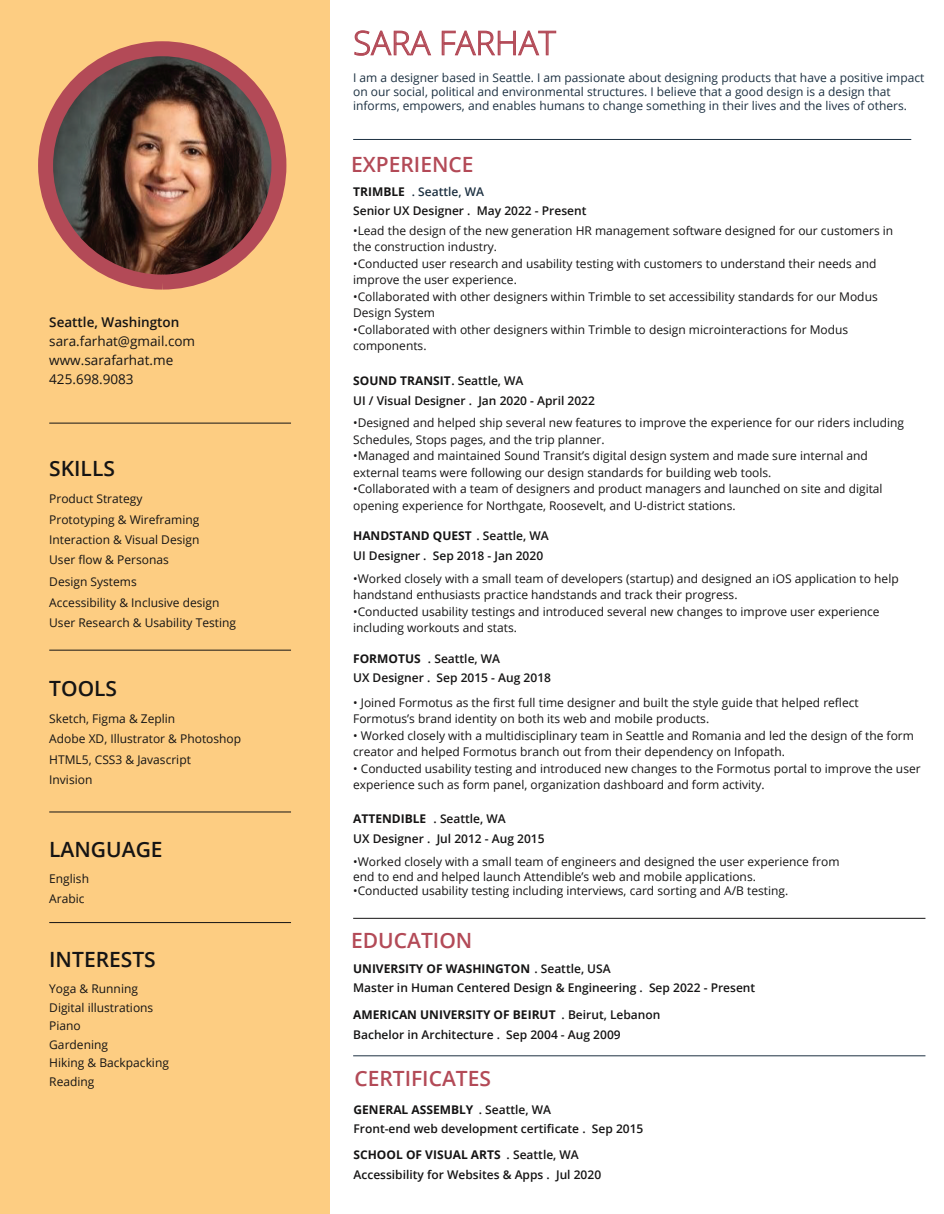
<style>
.page{position:relative;width:944px;height:1214px;background:#fff}
.page>*{position:absolute;margin:0;border:0;box-sizing:border-box;transform-origin:0 0}
.t1{font:300 33px "Open Sans";color:#b34a57}
.t2{font:600 21px "Open Sans";color:#b34a57}
.t3{font:600 21px "Open Sans";color:#151414}
.t4{font:13.5px/19px "Open Sans";color:#151414}
.t5{font:600 13.5px "Open Sans";color:#151414}
.t6{font:12px/16.5px "Open Sans";color:#151414}
.t7{font:600 12px "Open Sans";color:#151414}
.t8{font:12px/14.4px "Open Sans";color:#1d3142}
.t9{font:700 12px "Open Sans";color:#151414}
.t10{font:600 12px "Open Sans";color:#1d3142}
.s1{font-weight:700;color:#151414}
.s2{font-weight:600}
.s3{font-weight:700}
</style>
<div class="page">
<div style="left:0;top:0;width:330px;height:1214px;background:#fdcd82"></div>
<img style="left:46px;top:49px;width:233px;height:233px;border-radius:117px">
<div style="left:38px;top:41px;width:248px;height:248px;border:15px solid #b34a57;border-radius:50%"></div>
<hr style="left:353px;top:139px;width:558px;height:1px;background:#1d3142">
<hr style="left:353px;top:918px;width:572px;height:1px;background:#151414">
<hr style="left:353px;top:1055px;width:572px;height:1px;background:#1d3142">
<hr style="left:49px;top:811px;width:242px;height:1px;background:#151414">
<hr style="left:49px;top:650px;width:242px;height:1px;background:#151414">
<hr style="left:49px;top:423px;width:242px;height:1px;background:#151414">
<hr style="left:49px;top:922px;width:242px;height:1px;background:#151414">
<svg style="left:354px;top:30px;width:78px;height:26px"></svg>
<svg style="left:441px;top:30px;width:116px;height:26px"></svg>
<p class="t5" style="left:49px;top:313px;width:132px">Seattle, Washington</p>
<p class="t4" style="left:49px;top:331px;width:147px">sara.farhat@gmail.com www.sarafarhat.me</p>
<p class="t4" style="left:49px;top:370px;width:86px">425.698.9083</p>
<h2 class="t3" style="left:49px;top:454px;width:67px">SKILLS</h2>
<p class="t6" style="left:49px;top:490px;width:95px">Product Strategy</p>
<p class="t6" style="left:49px;top:510px;width:152px">Prototyping &amp; Wireframing</p>
<p class="t6" style="left:49px;top:531px;width:152px">Interaction &amp; Visual Design</p>
<p class="t6" style="left:49px;top:551px;width:121px">User flow &amp; Personas</p>
<p class="t6" style="left:49px;top:571px;width:188px;line-height:20.5px">Design Systems<br>Accessibility &amp; Inclusive design<br>User Research &amp; Usability Testing</p>
<h2 class="t3" style="left:49px;top:674px;width:69px">TOOLS</h2>
<p class="t6" style="left:49px;top:708px;width:193px;line-height:20.4px">Sketch, Figma &amp; Zeplin<br>Adobe XD, Illustrator &amp; Photoshop<br>HTML5, CSS3 &amp; Javascript<br>Invision</p>
<h2 class="t3" style="left:49px;top:834px;width:115px">LANGUAGE</h2>
<p class="t6" style="left:49px;top:867px;width:41px;line-height:20.2px">English<br>Arabic</p>
<h2 class="t3" style="left:49px;top:945px;width:108px">INTERESTS</h2>
<p class="t6" style="left:49px;top:979px;width:121px;line-height:18.5px">Yoga &amp; Running<br>Digital illustrations<br>Piano<br>Gardening<br>Hiking &amp; Backpacking<br>Reading</p>
<h1 class="t1" style="left:353px;top:20px;width:204px">SARA FARHAT</h1>
<p class="t8" style="left:353px;top:70px;width:572px">I am a designer based in Seattle. I am passionate about designing products that have a positive impact on our social, political and environmental structures. I believe that a good design is a design that informs, empowers, and enables humans to change something in their lives and the lives of others.</p>
<h2 class="t2" style="left:351px;top:150px;width:124px">EXPERIENCE</h2>
<p class="t10" style="left:353px;top:183px;width:132px"><span class="s1">TRIMBLE</span> . Seattle, WA</p>
<p class="t6" style="left:353px;top:222px;width:541px">•Lead the design of the new generation HR management software designed for our customers in the construction industry.</p>
<p class="t6" style="left:353px;top:255px;width:525px">•Conducted user research and usability testing with customers to understand their needs and improve the user experience.</p>
<p class="t6" style="left:353px;top:288px;width:526px">•Collaborated with other designers within Trimble to set accessibility standards for our Modus<br>Design System</p>
<p class="t6" style="left:353px;top:321px;width:496px">•Collaborated with other designers within Trimble to design microinteractions for Modus components.</p>
<p class="t7" style="left:353px;top:203px;width:235px">Senior UX Designer . May 2022 - Present</p>
<p class="t9" style="left:353px;top:372px;width:172px">SOUND TRANSIT<span class="s2">. Seattle, WA</span></p>
<p class="t6" style="left:353px;top:414px;width:552px">•Designed and helped ship several new features to improve the experience for our riders including<br>Schedules, Stops pages, and the trip planner.</p>
<p class="t6" style="left:353px;top:447px;width:516px">•Managed and maintained Sound Transit’s digital design system and made sure internal and external teams were following our design standards for building web tools.</p>
<p class="t6" style="left:353px;top:480px;width:531px">•Collaborated with a team of designers and product managers and launched on site and digital opening experience for Northgate, Roosevelt, and U-district stations.</p>
<p class="t7" style="left:353px;top:392px;width:243px">UI / Visual Designer . Jan 2020 - April 2022</p>
<p class="t9" style="left:353px;top:527px;width:197px">HANDSTAND QUEST <span class="s2">. Seattle, WA</span></p>
<p class="t6" style="left:353px;top:569px;width:547px">•Worked closely with a small team of developers (startup) and designed an iOS application to help handstand enthusiasts practice handstands and track their progress.</p>
<p class="t6" style="left:353px;top:602px;width:528px">•Conducted usability testings and introduced several new changes to improve user experience including workouts and stats.</p>
<p class="t7" style="left:353px;top:547px;width:191px">UI Designer . Sep 2018 - Jan 2020</p>
<p class="t7" style="left:353px;top:650px;width:148px"><span class="s3">FORMOTUS</span> . Seattle, WA</p>
<p class="t6" style="left:353px;top:694px;width:507px">• Joined Formotus as the first full time designer and built the style guide that helped reflect<br>Formotus’s brand identity on both its web and mobile products.</p>
<p class="t6" style="left:353px;top:727px;width:562px">• Worked closely with a multidisciplinary team in Seattle and Romania and led the design of the form creator and helped Formotus branch out from their dependency on Infopath.</p>
<p class="t6" style="left:353px;top:760px;width:569px">• Conducted usability testing and introduced new changes to the Formotus portal to improve the user experience such as form panel, organization dashboard and form activity.</p>
<p class="t7" style="left:353px;top:670px;width:199px">UX Designer . Sep 2015 - Aug 2018</p>
<p class="t7" style="left:353px;top:810px;width:154px"><span class="s3">ATTENDIBLE</span> . Seattle, WA</p>
<p class="t6" style="left:353px;top:854px;width:488px;line-height:14.4px">•Worked closely with a small team of engineers and designed the user experience from end to end and helped launch Attendible’s web and mobile applications.</p>
<p class="t6" style="left:353px;top:882px;width:436px">•Conducted usability testing including interviews, card sorting and A/B testing.</p>
<h2 class="t2" style="left:351px;top:925px;width:123px">EDUCATION</h2>
<p class="t7" style="left:353px;top:979px;width:403px">Master in Human Centered Design &amp; Engineering . Sep 2022 - Present</p>
<p class="t7" style="left:353px;top:830px;width:193px">UX Designer . Jul 2012 - Aug 2015</p>
<p class="t9" style="left:353px;top:960px;width:259px">UNIVERSITY OF WASHINGTON <span class="s2">. Seattle, USA</span></p>
<p class="t9" style="left:353px;top:1006px;width:309px">AMERICAN UNIVERSITY OF BEIRUT <span class="s2">. Beirut, Lebanon</span></p>
<p class="t7" style="left:353px;top:1026px;width:269px">Bachelor in Architecture . Sep 2004 - Aug 2009</p>
<h2 class="t2" style="left:354px;top:1064px;width:138px">CERTIFICATES</h2>
<p class="t7" style="left:353px;top:1120px;width:291px">Front-end web development certificate . Sep 2015</p>
<p class="t9" style="left:353px;top:1100px;width:199px">GENERAL ASSEMBLY <span class="s2">. Seattle, WA</span></p>
<p class="t9" style="left:353px;top:1146px;width:227px">SCHOOL OF VISUAL ARTS <span class="s2">. Seattle, WA</span></p>
<p class="t7" style="left:353px;top:1166px;width:249px">Accessibility for Websites &amp; Apps . Jul 2020</p>
</div>
